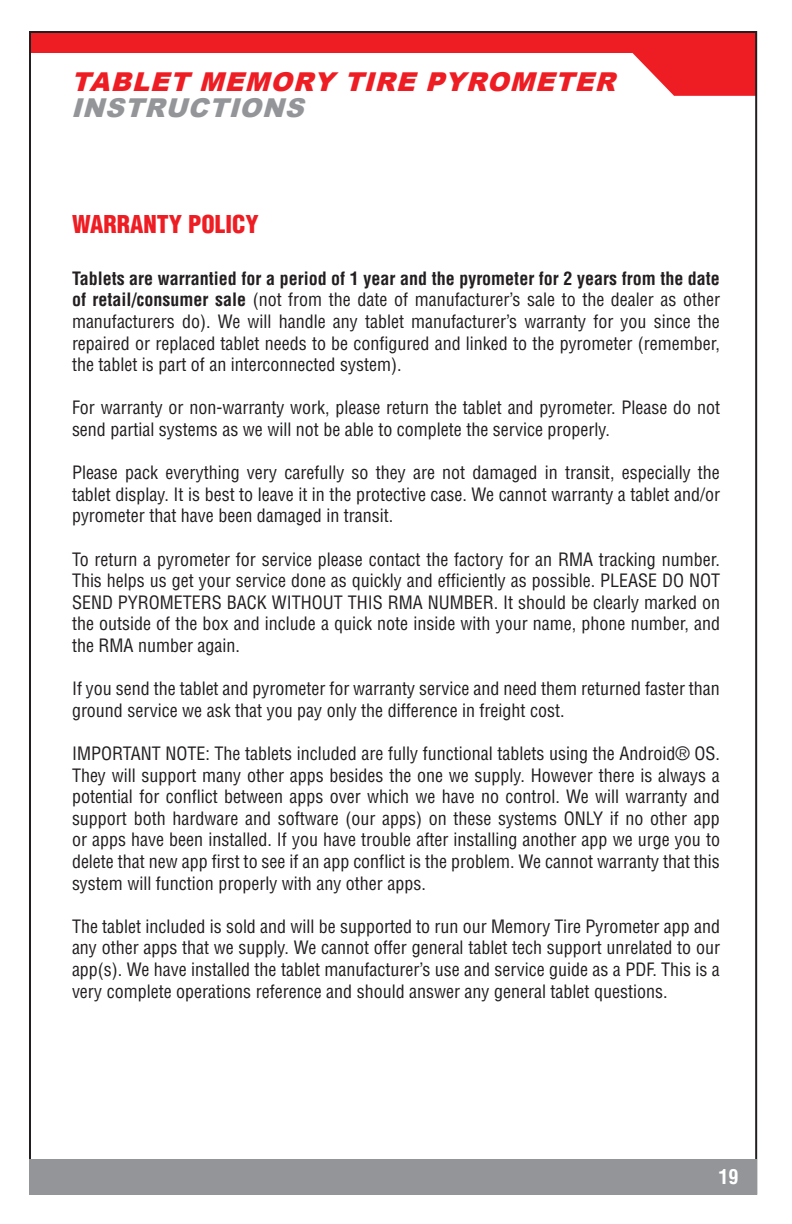
<style>
.page{position:relative;width:792px;height:1224px;background:#fff}
.page>*{position:absolute;margin:0;border:0;box-sizing:border-box;transform-origin:0 0}
.t1{font:italic 900 26px "Arial";color:#ee1d23}
.t2{font:italic 900 26px "Arial";color:#939598}
.t3{font:900 condensed 24px "Helvetica LT Std";color:#ee1d23}
.t4{font:700 condensed 20px "Helvetica LT Std";color:#fff}
.t5{font:condensed 18px/21.6px "Helvetica LT Std";color:#231f20;text-align:justify}
.s1{font-weight:700}
</style>
<div class="page">
<svg style="left:632px;top:53px;width:122px;height:43px"></svg>
<div style="left:29px;top:32px;width:727px;height:21px;background:#ee1d23"></div>
<div style="left:29px;top:1159px;width:728px;height:36px;background:#939598"></div>
<p class="t1" style="left:71px;top:63px;width:555px">TABLET MEMORY TIRE PYROMETER</p>
<p class="t2" style="left:71px;top:89px;width:243px">INSTRUCTIONS</p>
<p class="t3" style="left:72px;top:209px;width:189px">WARRANTY POLICY</p>
<p class="t5" style="left:72px;top:267px;width:650px"><span class="s1">Tablets are warrantied for a period of 1 year and the pyrometer for 2 years from the date of retail/consumer sale</span> (not from the date of manufacturer’s sale to the dealer as other manufacturers do). We will handle any tablet manufacturer’s warranty for you since the repaired or replaced tablet needs to be configured and linked to the pyrometer (remember, the tablet is part of an interconnected system).</p>
<p class="t5" style="left:72px;top:397px;width:650px">For warranty or non-warranty work, please return the tablet and pyrometer. Please do not send partial systems as we will not be able to complete the service properly.</p>
<p class="t5" style="left:72px;top:462px;width:650px">Please pack everything very carefully so they are not damaged in transit, especially the tablet display. It is best to leave it in the protective case. We cannot warranty a tablet and/or pyrometer that have been damaged in transit.</p>
<p class="t5" style="left:72px;top:548px;width:650px">To return a pyrometer for service please contact the factory for an RMA tracking number.<br>This helps us get your service done as quickly and efficiently as possible. PLEASE DO NOT SEND PYROMETERS BACK WITHOUT THIS RMA NUMBER. It should be clearly marked on the outside of the box and include a quick note inside with your name, phone number, and the RMA number again.</p>
<p class="t5" style="left:72px;top:678px;width:649px">If you send the tablet and pyrometer for warranty service and need them returned faster than ground service we ask that you pay only the difference in freight cost.</p>
<p class="t5" style="left:72px;top:743px;width:650px">IMPORTANT NOTE: The tablets included are fully functional tablets using the Android® OS.<br>They will support many other apps besides the one we supply. However there is always a potential for conflict between apps over which we have no control. We will warranty and support both hardware and software (our apps) on these systems ONLY if no other app or apps have been installed. If you have trouble after installing another app we urge you to delete that new app first to see if an app conflict is the problem. We cannot warranty that this system will function properly with any other apps.</p>
<p class="t5" style="left:72px;top:915px;width:650px">The tablet included is sold and will be supported to run our Memory Tire Pyrometer app and any other apps that we supply. We cannot offer general tablet tech support unrelated to our app(s). We have installed the tablet manufacturer’s use and service guide as a PDF. This is a very complete operations reference and should answer any general tablet questions.</p>
<p class="t4" style="left:719px;top:1164px;width:21px">19</p>
</div>
